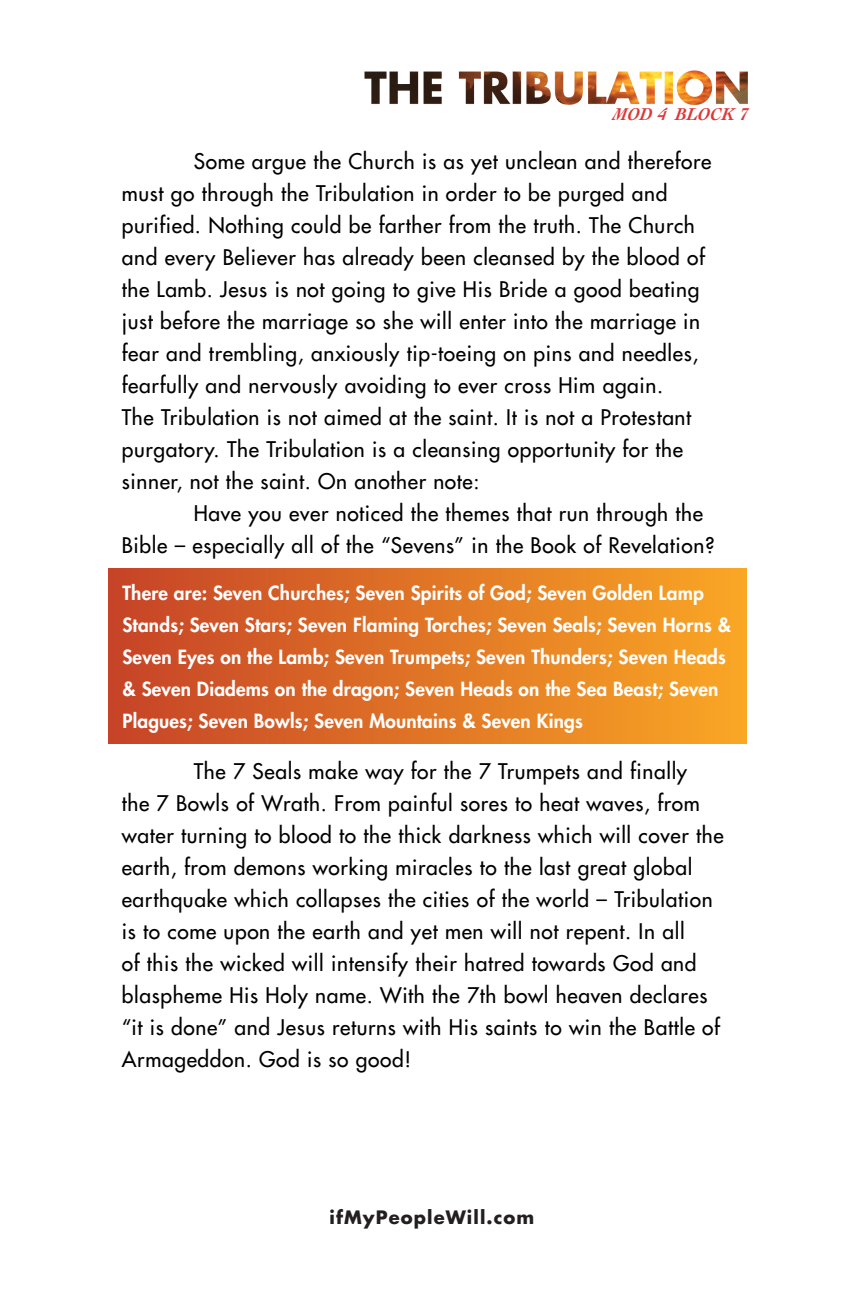
<style>
.page{position:relative;width:864px;height:1296px;background:#fff}
.page>*{position:absolute;margin:0;border:0;box-sizing:border-box;transform-origin:0 0}
.t1{font:500 21px/32px "Futura Std";letter-spacing:.03em;color:#000}
.t2{font:800 19px/32px "Futura Std";letter-spacing:.01em;color:#fff}
.t3{font:700 18px "Futura Std";letter-spacing:.06em;color:#231f20}
.t4{font:italic 700 18px "Cochin";color:#dd3837}
</style>
<div class="page">
<img style="left:364px;top:70px;width:384px;height:35px">
<div style="left:108px;top:568px;width:639px;height:176px;background:linear-gradient(to right,#c64327,#faa725)"></div>
<p class="t4" style="left:613px;top:102px;width:136px">MOD 4 BLOCK 7</p>
<p class="t1" style="left:122px;top:146px;width:591px;text-indent:72px">Some argue the Church is as yet unclean and therefore must go through the Tribulation in order to be purged and purified. Nothing could be farther from the truth. The Church and every Believer has already been cleansed by the blood of the Lamb. Jesus is not going to give His Bride a good beating just before the marriage so she will enter into the marriage in fear and trembling, anxiously tip-toeing on pins and needles, fearfully and nervously avoiding to ever cross Him again.<br>The Tribulation is not aimed at the saint. It is not a Protestant purgatory. The Tribulation is a cleansing opportunity for the sinner, not the saint. On another note:</p>
<p class="t1" style="left:122px;top:498px;width:594px;text-indent:72px">Have you ever noticed the themes that run through the<br>Bible – especially all of the “Sevens” in the Book of Revelation?</p>
<p class="t2" style="left:122px;top:577px;width:610px">There are: Seven Churches; Seven Spirits of God; Seven Golden Lamp Stands; Seven Stars; Seven Flaming Torches; Seven Seals; Seven Horns &amp; Seven Eyes on the Lamb; Seven Trumpets; Seven Thunders; Seven Heads &amp; Seven Diadems on the dragon; Seven Heads on the Sea Beast; Seven Plagues; Seven Bowls; Seven Mountains &amp; Seven Kings</p>
<p class="t1" style="left:122px;top:755px;width:603px;text-indent:72px">The 7 Seals make way for the 7 Trumpets and finally<br>the 7 Bowls of Wrath. From painful sores to heat waves, from water turning to blood to the thick darkness which will cover the earth, from demons working miracles to the last great global earthquake which collapses the cities of the world – Tribulation is to come upon the earth and yet men will not repent. In all<br>of this the wicked will intensify their hatred towards God and blaspheme His Holy name. With the 7th bowl heaven declares “it is done” and Jesus returns with His saints to win the Battle of Armageddon. God is so good!</p>
<p class="t3" style="left:330px;top:1205px;width:206px">ifMyPeopleWill.com</p>
</div>
